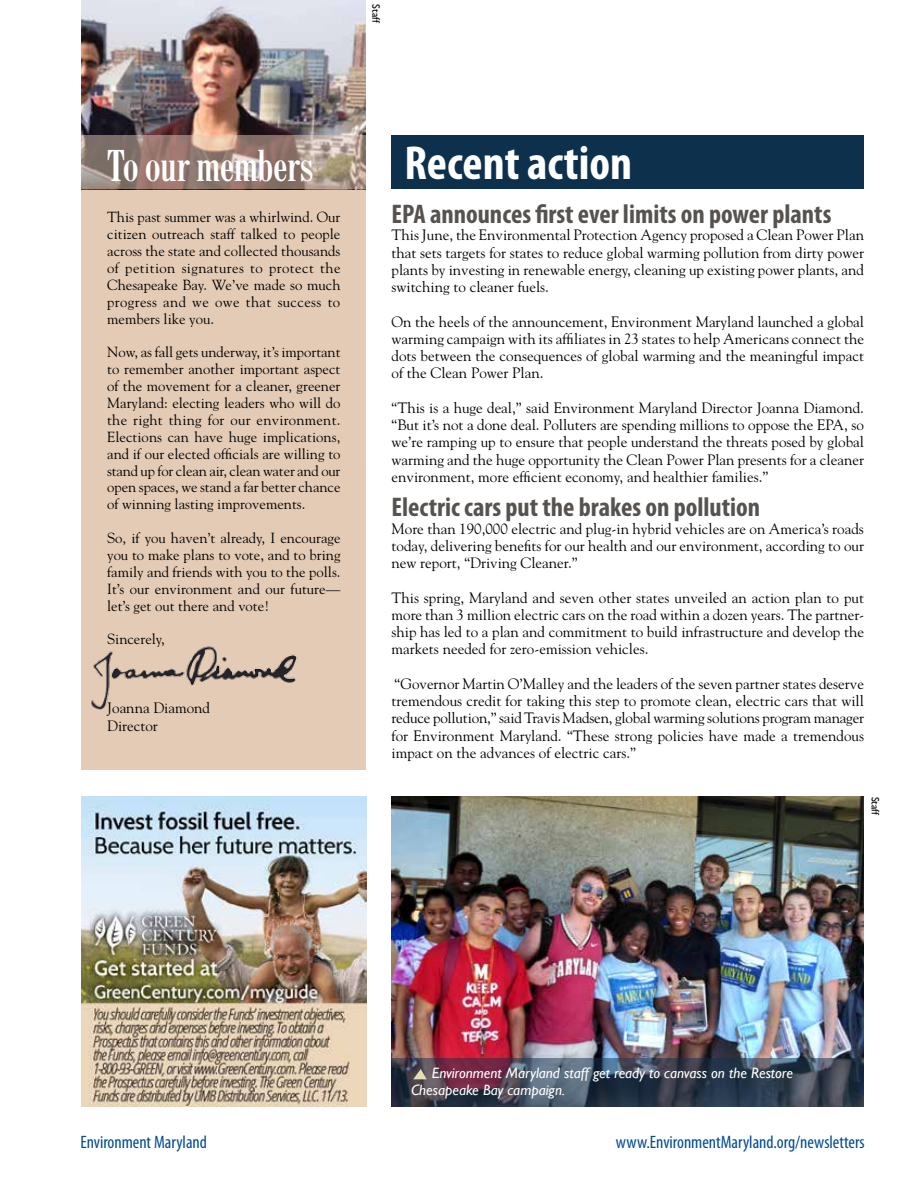
<style>
.page{position:relative;width:918px;height:1188px;background:#fff}
.page>*{position:absolute;margin:0;border:0;box-sizing:border-box;transform-origin:0 0}
.t1{font:700 condensed 48px "Myriad Pro";color:#fff}
.t2{font:700 condensed 42px "Century FB";color:#fff}
.t3{font:700 condensed 27px "Myriad Pro";color:#56524f}
.t4{font:condensed 18px "Myriad Pro";color:#004b91}
.t5{font:15px/17.2px "Goudy";color:#000;text-align:justify}
.t6{font:italic 15px/17.2px "Gill Sans";color:#fff}
.t7{font:14.7px/17px "Goudy";color:#000;text-align:justify}
.t8{font:10.5px "Gill Sans";color:#000}
</style>
<div class="page">
<div style="left:392px;top:135px;width:472px;height:54px;background:#0d304c"></div>
<div style="left:81px;top:3px;width:285px;height:767px;background:#e4cbb5"></div>
<img style="left:392px;top:796px;width:472px;height:262px">
<img style="left:81px;top:0;width:285px;height:135px">
<svg style="left:81px;top:135px;width:285px;height:54px;background:#9d877c"></svg>
<svg style="left:392px;top:1058px;width:472px;height:49px;background:#3f4354"></svg>
<svg style="left:413px;top:1069px;width:14px;height:10px"></svg>
<img style="left:91px;top:646px;width:207px;height:64px">
<img style="left:81px;top:796px;width:285px;height:311px">
<p class="t8" style="left:382px;top:4px;width:20px;rotate:90deg">Staff</p>
<h2 class="t2" style="left:107px;top:143px;width:208px">To our members</h2>
<p class="t7" style="left:107px;top:208px;width:235px">This past summer was a whirlwind. Our citizen outreach staff talked to people across the state and collected thousands of petition signatures to protect the Chesapeake Bay. We’ve made so much progress and we owe that success to members like you.</p>
<p class="t7" style="left:107px;top:343px;width:235px">Now, as fall gets underway, it’s important to remember another important aspect of the movement for a cleaner, greener Maryland: electing leaders who will do the right thing for our environment.<br>Elections can have huge implications, and if our elected officials are willing to stand up for clean air, clean water and our open spaces, we stand a far better chance of winning lasting improvements.</p>
<p class="t7" style="left:107px;top:529px;width:235px">So, if you haven’t already, I encourage you to make plans to vote, and to bring family and friends with you to the polls.<br>It’s our environment and our future— let’s get out there and vote!</p>
<p class="t7" style="left:107px;top:630px;width:59px">Sincerely,</p>
<p class="t5" style="left:107px;top:699px;width:104px">Joanna Diamond<br>Director</p>
<h1 class="t1" style="left:405px;top:133px;width:229px">Recent action</h1>
<h3 class="t3" style="left:392px;top:197px;width:441px">EPA announces first ever limits on power plants</h3>
<p class="t5" style="left:392px;top:226px;width:474px">This June, the Environmental Protection Agency proposed a Clean Power Plan that sets targets for states to reduce global warming pollution from dirty power plants by investing in renewable energy, cleaning up existing power plants, and switching to cleaner fuels.</p>
<p class="t5" style="left:392px;top:312px;width:474px">On the heels of the announcement, Environment Maryland launched a global warming campaign with its affiliates in 23 states to help Americans connect the dots between the consequences of global warming and the meaningful impact of the Clean Power Plan.</p>
<p class="t5" style="left:392px;top:399px;width:474px">“This is a huge deal,” said Environment Maryland Director Joanna Diamond. “But it’s not a done deal. Polluters are spending millions to oppose the EPA, so we’re ramping up to ensure that people understand the threats posed by global warming and the huge opportunity the Clean Power Plan presents for a cleaner environment, more efficient economy, and healthier families.”</p>
<h3 class="t3" style="left:392px;top:491px;width:370px">Electric cars put the brakes on pollution</h3>
<p class="t5" style="left:392px;top:519px;width:474px">More than 190,000 electric and plug-in hybrid vehicles are on America’s roads today, delivering benefits for our health and our environment, according to our new report, “Driving Cleaner.”</p>
<p class="t5" style="left:392px;top:588px;width:474px">This spring, Maryland and seven other states unveiled an action plan to put more than 3 million electric cars on the road within a dozen years. The partner&shy;ship has led to a plan and commitment to build infrastructure and develop the markets needed for zero-emission vehicles.</p>
<p class="t5" style="left:392px;top:675px;width:474px">“Governor Martin O’Malley and the leaders of the seven partner states deserve tremendous credit for taking this step to promote clean, electric cars that will reduce pollution,” said Travis Madsen, global warming solutions program manager for Environment Maryland. “These strong policies have made a tremendous impact on the advances of electric cars.”</p>
<p class="t8" style="left:881px;top:796px;width:20px;rotate:90deg">Staff</p>
<p class="t4" style="left:80px;top:1131px;width:128px">Environment Maryland</p>
<p class="t6" style="left:411px;top:1064px;width:384px;text-indent:21px">Environment Maryland staff get ready to canvass on the Restore<br>Chesapeake Bay campaign.</p>
<p class="t4" style="left:616px;top:1131px;width:250px">www.EnvironmentMaryland.org/newsletters</p>
</div>
